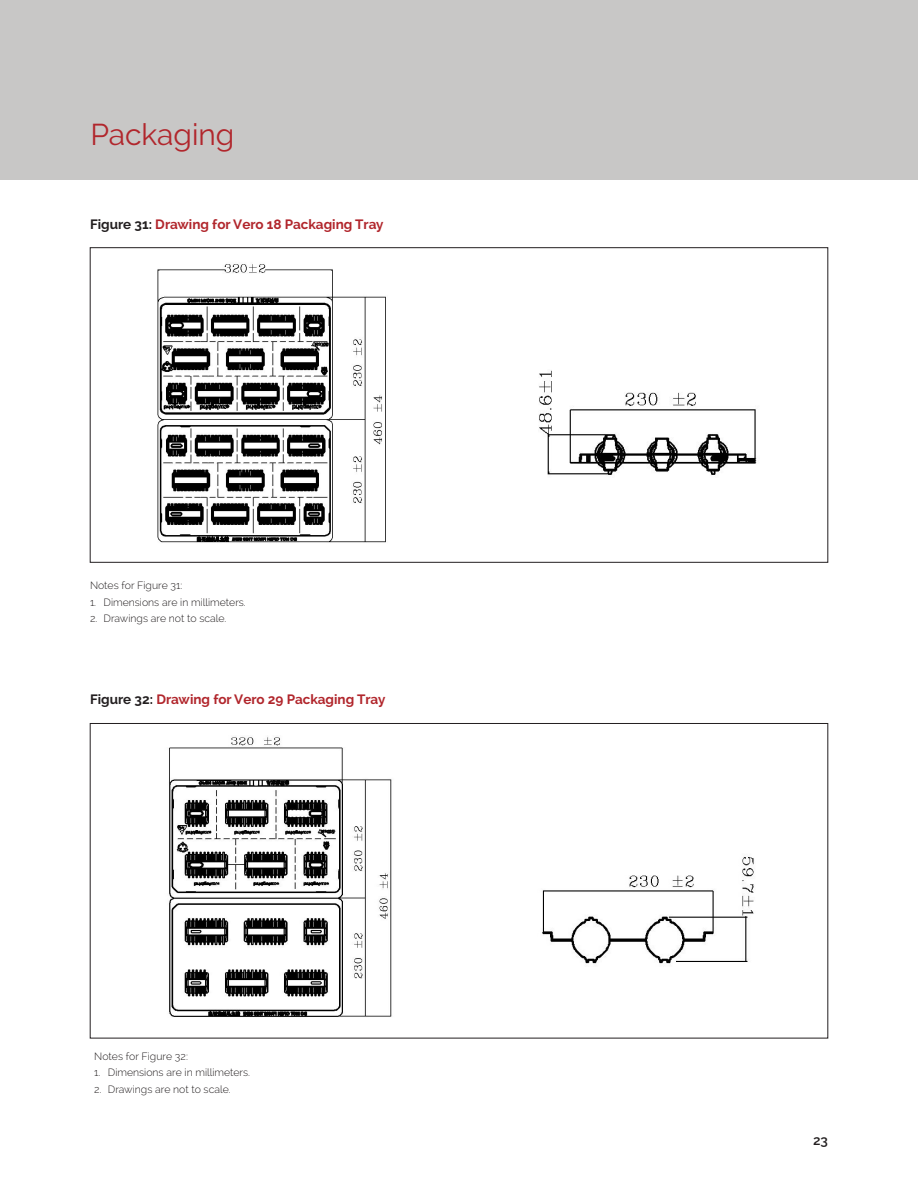
<style>
.page{position:relative;width:918px;height:1188px;background:#fff}
.page>*{position:absolute;margin:0;border:0;box-sizing:border-box;transform-origin:0 0}
.t1{font:30px "Raleway";color:#b1262c}
.t2{font:700 13.5px "Raleway";color:#b1262c}
.t3{font:600 13.5px "Raleway";color:#231f20}
.t4{font:300 10.5px "Raleway";color:#231f20}
.s1{color:#231f20}
</style>
<div class="page">
<div style="left:0;top:0;width:918px;height:180px;background:#c8c7c6"></div>
<img style="left:157px;top:264px;width:229px;height:279px">
<img style="left:539px;top:370px;width:218px;height:105px">
<img style="left:169px;top:737px;width:223px;height:280px">
<img style="left:542px;top:857px;width:212px;height:107px">
<h1 class="t1" style="left:90px;top:123px;width:145px">Packaging</h1>
<p class="t2" style="left:90px;top:218px;width:295px"><span class="s1">Figure 31:</span> Drawing for Vero 18 Packaging Tray</p>
<p class="t4" style="left:90px;top:581px;width:94px">Notes for Figure 31:</p>
<p class="t4" style="left:90px;top:598px;width:157px">1. Dimensions are in millimeters.</p>
<p class="t4" style="left:90px;top:614px;width:138px">2. Drawings are not to scale.</p>
<p class="t2" style="left:90px;top:694px;width:297px"><span class="s1">Figure 32:</span> Drawing for Vero 29 Packaging Tray</p>
<p class="t4" style="left:94px;top:1052px;width:95px">Notes for Figure 32:</p>
<p class="t4" style="left:94px;top:1068px;width:157px">1. Dimensions are in millimeters.</p>
<p class="t4" style="left:94px;top:1085px;width:138px">2. Drawings are not to scale.</p>
<p class="t3" style="left:813px;top:1135px;width:16px">23</p>
</div>
